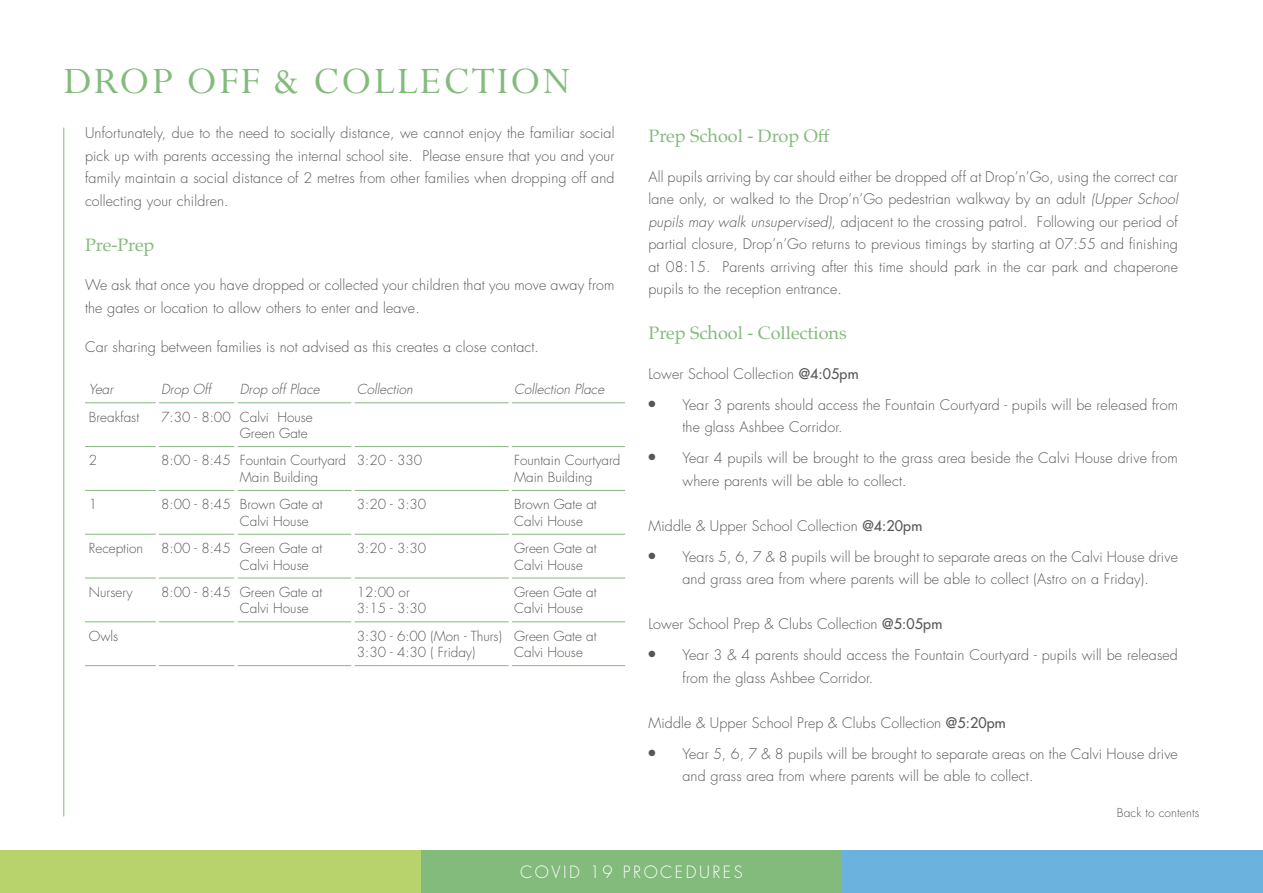
<style>
.page{position:relative;width:1263px;height:893px;background:#fff}
.page>*{position:absolute;margin:0;border:0;box-sizing:border-box;transform-origin:0 0}
.t1{font:42px "Perpetua";letter-spacing:.05em;color:#83bb7c}
.t2{font:18px "Palatino";color:#83bb7c}
.t3{font:300 16.5px "Futura";letter-spacing:.15em;color:#fff}
.t4{font:300 14.25px/22.5px "Futura";letter-spacing:.01em;color:#575756}
.t5{font:300 13.5px/16.5px "Futura";color:#575756}
.t6{font:italic 300 13.5px "Futura";color:#575756}
.t7{font:300 12px "Futura";letter-spacing:.01em;color:#575756}
.s1{font-style:italic}
.s2{font-weight:400}
</style>
<div class="page">
<div style="left:0;top:850px;width:421px;height:43px;background:#b9d36c"></div>
<div style="left:421px;top:850px;width:421px;height:43px;background:#83bb7c"></div>
<div style="left:842px;top:850px;width:421px;height:43px;background:#6bb3de"></div>
<hr style="left:63px;top:128px;width:1px;height:688px;background:#83bb7c">
<hr style="left:85px;top:402px;width:71px;height:1px;background:#83bb7c">
<hr style="left:159px;top:402px;width:75px;height:1px;background:#83bb7c">
<hr style="left:237px;top:402px;width:114px;height:1px;background:#83bb7c">
<hr style="left:354px;top:402px;width:155px;height:1px;background:#83bb7c">
<hr style="left:512px;top:402px;width:113px;height:1px;background:#83bb7c">
<hr style="left:85px;top:446px;width:71px;height:1px;background:#83bb7c">
<hr style="left:159px;top:446px;width:75px;height:1px;background:#83bb7c">
<hr style="left:237px;top:446px;width:114px;height:1px;background:#83bb7c">
<hr style="left:354px;top:446px;width:155px;height:1px;background:#83bb7c">
<hr style="left:512px;top:446px;width:113px;height:1px;background:#83bb7c">
<hr style="left:85px;top:490px;width:71px;height:1px;background:#83bb7c">
<hr style="left:159px;top:490px;width:75px;height:1px;background:#83bb7c">
<hr style="left:237px;top:490px;width:114px;height:1px;background:#83bb7c">
<hr style="left:354px;top:490px;width:155px;height:1px;background:#83bb7c">
<hr style="left:512px;top:490px;width:113px;height:1px;background:#83bb7c">
<hr style="left:85px;top:534px;width:71px;height:1px;background:#83bb7c">
<hr style="left:159px;top:534px;width:75px;height:1px;background:#83bb7c">
<hr style="left:237px;top:534px;width:114px;height:1px;background:#83bb7c">
<hr style="left:354px;top:534px;width:155px;height:1px;background:#83bb7c">
<hr style="left:512px;top:534px;width:113px;height:1px;background:#83bb7c">
<hr style="left:85px;top:578px;width:71px;height:1px;background:#83bb7c">
<hr style="left:159px;top:578px;width:75px;height:1px;background:#83bb7c">
<hr style="left:237px;top:578px;width:114px;height:1px;background:#83bb7c">
<hr style="left:354px;top:578px;width:155px;height:1px;background:#83bb7c">
<hr style="left:512px;top:578px;width:113px;height:1px;background:#83bb7c">
<hr style="left:85px;top:621px;width:71px;height:1px;background:#83bb7c">
<hr style="left:159px;top:621px;width:75px;height:1px;background:#83bb7c">
<hr style="left:237px;top:621px;width:114px;height:1px;background:#83bb7c">
<hr style="left:354px;top:621px;width:155px;height:1px;background:#83bb7c">
<hr style="left:512px;top:621px;width:113px;height:1px;background:#83bb7c">
<hr style="left:85px;top:665px;width:71px;height:1px;background:#83bb7c">
<hr style="left:159px;top:665px;width:75px;height:1px;background:#83bb7c">
<hr style="left:237px;top:665px;width:114px;height:1px;background:#83bb7c">
<hr style="left:354px;top:665px;width:155px;height:1px;background:#83bb7c">
<hr style="left:512px;top:665px;width:113px;height:1px;background:#83bb7c">
<p class="t1" style="left:64px;top:59px;width:509px">DROP OFF &amp; COLLECTION</p>
<p class="t4" style="left:85px;top:122px;width:531px;text-align:justify">Unfortunately, due to the need to socially distance, we cannot enjoy the familiar social pick up with parents accessing the internal school site. Please ensure that you and your family maintain a social distance of 2 metres from other families when dropping off and collecting your children.</p>
<p class="t2" style="left:85px;top:230px;width:71px">Pre-Prep</p>
<p class="t4" style="left:85px;top:274px;width:531px">We ask that once you have dropped or collected your children that you move away from the gates or location to allow others to enter and leave.</p>
<p class="t4" style="left:85px;top:336px;width:455px">Car sharing between families is not advised as this creates a close contact.</p>
<p class="t6" style="left:89px;top:381px;width:26px">Year</p>
<p class="t6" style="left:161px;top:381px;width:51px">Drop Off</p>
<p class="t6" style="left:240px;top:381px;width:81px">Drop off Place</p>
<p class="t6" style="left:357px;top:381px;width:58px">Collection</p>
<p class="t6" style="left:514px;top:381px;width:92px">Collection Place</p>
<p class="t5" style="left:89px;top:409px;width:52px">Breakfast</p>
<p class="t5" style="left:161px;top:409px;width:71px">7:30 - 8:00</p>
<p class="t5" style="left:240px;top:409px;width:74px">Calvi House</p>
<p class="t5" style="left:240px;top:425px;width:69px">Green Gate</p>
<p class="t5" style="left:89px;top:453px;width:10px">2</p>
<p class="t5" style="left:161px;top:453px;width:71px">8:00 - 8:45</p>
<p class="t5" style="left:240px;top:453px;width:108px">Fountain Courtyard</p>
<p class="t5" style="left:240px;top:469px;width:80px">Main Building</p>
<p class="t5" style="left:357px;top:453px;width:67px">3:20 - 330</p>
<p class="t5" style="left:514px;top:453px;width:108px">Fountain Courtyard</p>
<p class="t5" style="left:514px;top:469px;width:80px">Main Building</p>
<p class="t5" style="left:89px;top:496px;width:10px">1</p>
<p class="t5" style="left:161px;top:496px;width:71px">8:00 - 8:45</p>
<p class="t5" style="left:240px;top:496px;width:84px">Brown Gate at</p>
<p class="t5" style="left:240px;top:513px;width:70px">Calvi House</p>
<p class="t5" style="left:357px;top:496px;width:71px">3:20 - 3:30</p>
<p class="t5" style="left:514px;top:496px;width:84px">Brown Gate at<br>Calvi House</p>
<p class="t5" style="left:89px;top:540px;width:56px">Reception</p>
<p class="t5" style="left:161px;top:540px;width:71px">8:00 - 8:45</p>
<p class="t5" style="left:240px;top:540px;width:84px">Green Gate at</p>
<p class="t5" style="left:240px;top:557px;width:70px">Calvi House</p>
<p class="t5" style="left:357px;top:540px;width:71px">3:20 - 3:30</p>
<p class="t5" style="left:514px;top:540px;width:84px">Green Gate at<br>Calvi House</p>
<p class="t5" style="left:89px;top:584px;width:45px">Nursery</p>
<p class="t5" style="left:161px;top:584px;width:71px">8:00 - 8:45</p>
<p class="t5" style="left:240px;top:584px;width:84px">Green Gate at</p>
<p class="t5" style="left:240px;top:601px;width:70px">Calvi House</p>
<p class="t5" style="left:357px;top:584px;width:54px">12:00 or</p>
<p class="t5" style="left:357px;top:601px;width:71px">3:15 - 3:30</p>
<p class="t5" style="left:514px;top:584px;width:84px">Green Gate at<br>Calvi House</p>
<p class="t5" style="left:89px;top:628px;width:31px">Owls</p>
<p class="t5" style="left:357px;top:628px;width:147px">3:30 - 6:00 (Mon - Thurs)</p>
<p class="t5" style="left:357px;top:644px;width:120px">3:30 - 4:30 ( Friday)</p>
<p class="t5" style="left:514px;top:628px;width:84px">Green Gate at</p>
<p class="t5" style="left:514px;top:644px;width:70px">Calvi House</p>
<p class="t2" style="left:648px;top:121px;width:183px">Prep School - Drop Off</p>
<p class="t4" style="left:648px;top:166px;width:531px;text-align:justify">All pupils arriving by car should either be dropped off at Drop’n’Go, using the correct car lane only, or walked to the Drop’n’Go pedestrian walkway by an adult <span class="s1">(Upper School pupils may walk unsupervised)</span>, adjacent to the crossing patrol. Following our period of partial closure, Drop’n’Go returns to previous timings by starting at 07:55 and finishing at 08:15. Parents arriving after this time should park in the car park and chaperone pupils to the reception entrance.</p>
<p class="t2" style="left:648px;top:318px;width:200px">Prep School - Collections</p>
<p class="t4" style="left:648px;top:363px;width:212px">Lower School Collection <span class="s2">@4:05pm</span></p>
<p class="t4" style="left:682px;top:394px;width:497px;text-indent:-34px">● Year 3 parents should access the Fountain Courtyard - pupils will be released from the glass Ashbee Corridor.</p>
<p class="t4" style="left:682px;top:447px;width:497px;text-indent:-34px">● Year 4 pupils will be brought to the grass area beside the Calvi House drive from where parents will be able to collect.</p>
<p class="t4" style="left:648px;top:515px;width:275px">Middle &amp; Upper School Collection <span class="s2">@4:20pm</span></p>
<p class="t4" style="left:648px;top:546px;width:531px;text-align:center">● Years 5, 6, 7 &amp; 8 pupils will be brought to separate areas on the Calvi House drive and grass area from where parents will be able to collect (Astro on a Friday).</p>
<p class="t4" style="left:648px;top:613px;width:295px">Lower School Prep &amp; Clubs Collection <span class="s2">@5:05pm</span></p>
<p class="t4" style="left:682px;top:644px;width:497px;text-indent:-34px">● Year 3 &amp; 4 parents should access the Fountain Courtyard - pupils will be released from the glass Ashbee Corridor.</p>
<p class="t4" style="left:648px;top:712px;width:359px">Middle &amp; Upper School Prep &amp; Clubs Collection <span class="s2">@5:20pm</span></p>
<p class="t4" style="left:682px;top:743px;width:497px;text-indent:-34px">● Year 5, 6, 7 &amp; 8 pupils will be brought to separate areas on the Calvi House drive and grass area from where parents will be able to collect.</p>
<p class="t7" style="left:1117px;top:806px;width:84px">Back to contents</p>
<p class="t3" style="left:520px;top:862px;width:224px">COVID 19 PROCEDURES</p>
</div>
